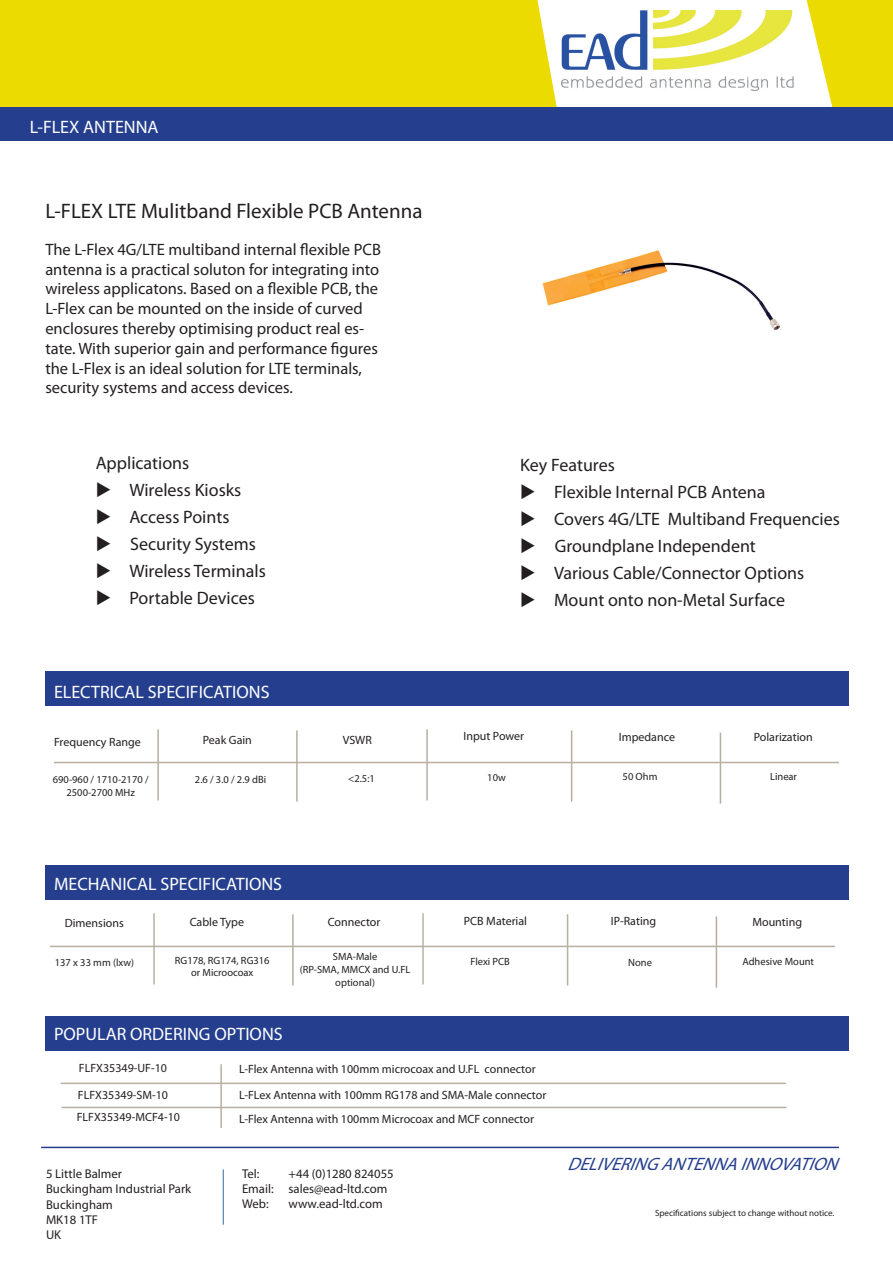
<style>
.page{position:relative;width:893px;height:1263px;background:#fff}
.page>*{position:absolute;margin:0;border:0;box-sizing:border-box;transform-origin:0 0}
.t1{font:21px "Myriad Pro";color:#231f20}
.t2{font:18px "Myriad Pro";color:#231f20}
.t3{font:18px "Myriad Pro";color:#fff}
.t4{font:italic 18px "Myriad Pro";color:#253f8e}
.t5{font:16.5px/19.8px "Myriad Pro";color:#231f20}
.t6{font:12.75px/15.3px "Myriad Pro";color:#231f20}
.t7{font:12px/25px "Myriad Pro";color:#231f20}
.t8{font:10.5px/12.6px "Myriad Pro";color:#231f20;text-align:center}
.t9{font:9px "Myriad Pro";color:#231f20}
</style>
<div class="page">
<hr style="left:223px;top:1169px;width:1px;height:56px;background:#316a9f">
<hr style="left:41px;top:1147px;width:798px;height:1px;background:#253f8e">
<div style="left:0;top:0;width:893px;height:110px;background:#ebdb01"></div>
<svg style="left:535px;top:0;width:317px;height:141px"></svg>
<div style="left:0;top:107px;width:893px;height:33px;background:#253f8e"></div>
<img style="left:561px;top:10px;width:238px;height:81px">
<div style="left:45px;top:672px;width:804px;height:34px;background:#253f8e"></div>
<div style="left:45px;top:865px;width:804px;height:34px;background:#253f8e"></div>
<div style="left:45px;top:1016px;width:804px;height:34px;background:#253f8e"></div>
<img style="left:542px;top:250px;width:238px;height:80px">
<hr style="left:54px;top:762px;width:785px;height:1px;background:#b8afa1">
<hr style="left:157px;top:729px;width:2px;height:71px;background:#b8afa1">
<hr style="left:296px;top:730px;width:2px;height:71px;background:#b8afa1">
<hr style="left:426px;top:729px;width:2px;height:71px;background:#b8afa1">
<hr style="left:571px;top:730px;width:1px;height:71px;background:#b8afa1">
<hr style="left:720px;top:732px;width:1px;height:72px;background:#b8afa1">
<hr style="left:50px;top:946px;width:785px;height:1px;background:#b8afa1">
<hr style="left:153px;top:913px;width:2px;height:71px;background:#b8afa1">
<hr style="left:292px;top:914px;width:2px;height:71px;background:#b8afa1">
<hr style="left:422px;top:913px;width:2px;height:71px;background:#b8afa1">
<hr style="left:567px;top:914px;width:1px;height:71px;background:#b8afa1">
<hr style="left:716px;top:916px;width:1px;height:72px;background:#b8afa1">
<hr style="left:61px;top:1082px;width:725px;height:2px;background:#b8afa1">
<hr style="left:61px;top:1107px;width:726px;height:1px;background:#b8afa1">
<hr style="left:220px;top:1064px;width:2px;height:64px;background:#b8afa1">
<p class="t3" style="left:30px;top:115px;width:130px">L-FLEX ANTENNA</p>
<p class="t1" style="left:45px;top:198px;width:379px">L-FLEX LTE Mulitband Flexible PCB Antenna</p>
<p class="t5" style="left:45px;top:239px;width:337px">The L-Flex 4G/LTE multiband internal flexible PCB antenna is a practical soluton for integrating into wireless applicatons. Based on a flexible PCB, the L-Flex can be mounted on the inside of curved enclosures thereby optimising product real es&shy;tate. With superior gain and performance figures the L-Flex is an ideal solution for LTE terminals, security systems and access devices.</p>
<p class="t2" style="left:96px;top:451px;width:95px">Applications</p>
<p class="t2" style="left:96px;top:478px;width:147px">◆ Wireless Kiosks</p>
<p class="t2" style="left:96px;top:505px;width:135px">◆ Access Points</p>
<p class="t2" style="left:96px;top:532px;width:162px">◆ Security Systems</p>
<p class="t2" style="left:96px;top:559px;width:172px">◆ Wireless Terminals</p>
<p class="t2" style="left:96px;top:586px;width:161px">◆ Portable Devices</p>
<p class="t3" style="left:54px;top:681px;width:217px">ELECTRICAL SPECIFICATIONS</p>
<p class="t2" style="left:520px;top:454px;width:96px">Key Features</p>
<p class="t2" style="left:520px;top:481px;width:247px">◆ Flexible Internal PCB Antena</p>
<p class="t2" style="left:520px;top:508px;width:321px">◆ Covers 4G/LTE Multiband Frequencies</p>
<p class="t2" style="left:520px;top:535px;width:237px">◆ Groundplane Independent</p>
<p class="t2" style="left:520px;top:562px;width:286px">◆ Various Cable/Connector Options</p>
<p class="t2" style="left:520px;top:589px;width:267px">◆ Mount onto non-Metal Surface</p>
<p class="t7" style="left:54px;top:729px;width:88px">Frequency Range</p>
<p class="t7" style="left:203px;top:727px;width:51px">Peak Gain</p>
<p class="t7" style="left:343px;top:728px;width:31px">VSWR</p>
<p class="t7" style="left:463px;top:724px;width:62px">Input Power</p>
<p class="t7" style="left:619px;top:724px;width:58px">Impedance</p>
<p class="t7" style="left:754px;top:724px;width:60px">Polarization</p>
<p class="t8" style="left:53px;top:773px;width:97px">690-960 / 1710-2170 /<br>2500-2700 MHz</p>
<p class="t8" style="left:195px;top:773px;width:73px">2.6 / 3.0 / 2.9 dBi</p>
<p class="t3" style="left:54px;top:872px;width:230px">MECHANICAL SPECIFICATIONS</p>
<p class="t8" style="left:348px;top:772px;width:28px">&lt;2.5:1</p>
<p class="t8" style="left:623px;top:770px;width:36px">50 Ohm</p>
<p class="t8" style="left:770px;top:770px;width:28px">Linear</p>
<p class="t8" style="left:487px;top:771px;width:20px">10w</p>
<p class="t7" style="left:65px;top:910px;width:61px">Dimensions</p>
<p class="t7" style="left:190px;top:909px;width:56px">Cable Type</p>
<p class="t7" style="left:328px;top:909px;width:54px">Connector</p>
<p class="t7" style="left:464px;top:908px;width:65px">PCB Material</p>
<p class="t7" style="left:611px;top:908px;width:47px">IP-Rating</p>
<p class="t7" style="left:752px;top:909px;width:51px">Mounting</p>
<p class="t8" style="left:175px;top:954px;width:96px">RG178, RG174, RG316 or Microocoax</p>
<p class="t8" style="left:300px;top:950px;width:112px">SMA-Male<br>(RP-SMA, MMCX and U.FL optional)</p>
<p class="t8" style="left:742px;top:955px;width:73px">Adhesive Mount</p>
<p class="t8" style="left:55px;top:956px;width:81px">137 x 33 mm (lxw)</p>
<p class="t8" style="left:470px;top:955px;width:41px">Flexi PCB</p>
<p class="t8" style="left:628px;top:956px;width:25px">None</p>
<p class="t3" style="left:54px;top:1023px;width:230px">POPULAR ORDERING OPTIONS</p>
<p class="t7" style="left:79px;top:1055px;width:90px">FLFX35349-UF-10</p>
<p class="t7" style="left:239px;top:1056px;width:309px">L-Flex Antenna with 100mm microcoax and U.FL connector<br>L-FLex Antenna with 100mm RG178 and SMA-Male connector<br>L-Flex Antenna with 100mm Microcoax and MCF connector</p>
<p class="t7" style="left:77px;top:1083px;width:105px;line-height:22.4px">FLFX35349-SM-10<br>FLFX35349-MCF4-10</p>
<p class="t6" style="left:46px;top:1166px;width:147px">5 Little Balmer<br>Buckingham Industrial Park<br>Buckingham<br>MK18 1TF<br>UK</p>
<p class="t6" style="left:242px;top:1165px;width:19px">Tel:</p>
<p class="t6" style="left:242px;top:1165px;width:153px;text-indent:46px">+44 (0)1280 824055<br>Email: sales@ead-ltd.com<br>Web:</p>
<p class="t6" style="left:289px;top:1196px;width:96px">www.ead-ltd.com</p>
<p class="t4" style="left:567px;top:1153px;width:280px">DELIVERINGANTENNAINNOVATION</p>
<p class="t9" style="left:655px;top:1207px;width:181px">Specifications subject to change without notice.</p>
</div>
